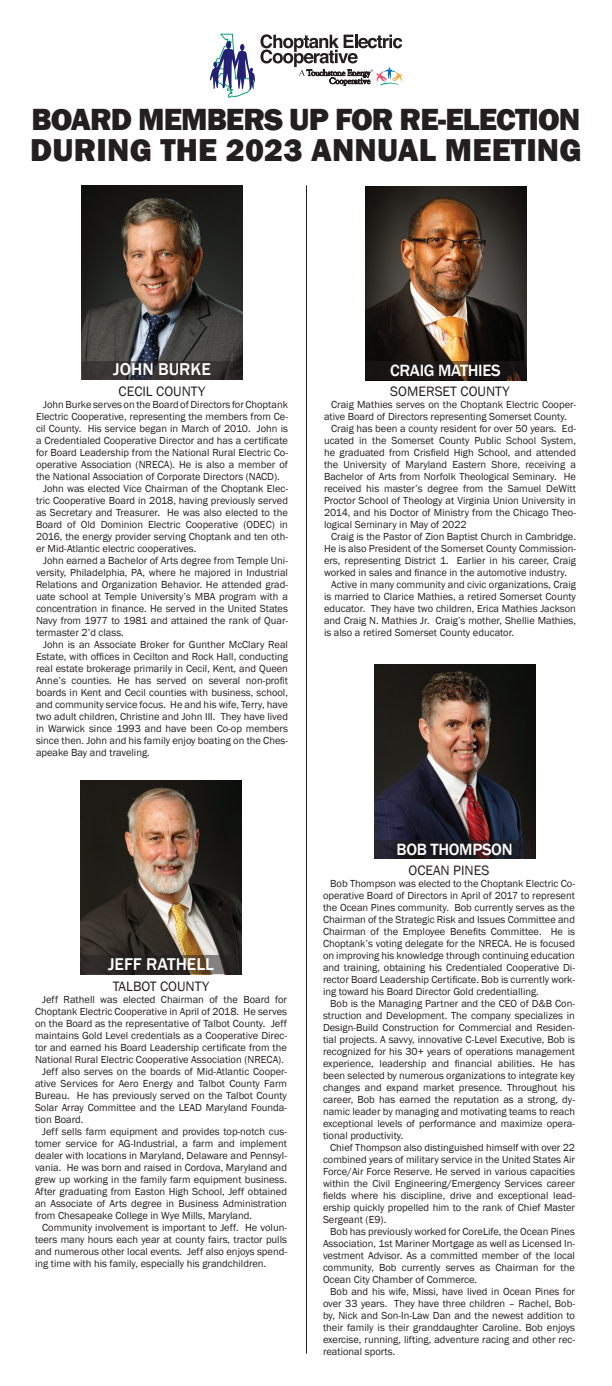
<style>
.page{position:relative;width:612px;height:1386px;background:#fff}
.page>*{position:absolute;margin:0;border:0;box-sizing:border-box;transform-origin:0 0}
.t1{font:800 32.5px "Franklin Gothic";letter-spacing:.005em;color:#231f20}
.t2{font:800 31.5px "Franklin Gothic";letter-spacing:-.03em;color:#231f20}
.t3{font:500 17.6px "Franklin Gothic";color:#fff}
.t4{font:500 16.8px "Franklin Gothic";letter-spacing:-.02em;color:#fff}
.t5{font:14px "Franklin Gothic";color:#231f20}
.t6{font:10.5px/12px "Franklin Gothic";color:#231f20;text-align:justify}
</style>
<div class="page">
<img style="left:365px;top:186px;width:161px;height:175px">
<svg style="left:365px;top:361px;width:161px;height:19px;fill:#181514"></svg>
<img style="left:82px;top:185px;width:160px;height:176px">
<svg style="left:82px;top:361px;width:160px;height:18px;fill:#373434"></svg>
<hr style="left:306px;top:185px;width:1px;height:1169px;background:#231f20">
<svg style="left:210px;top:34px;width:45px;height:64px"></svg>
<svg style="left:261px;top:34px;width:141px;height:51px"></svg>
<img style="left:374px;top:665px;width:161px;height:175px">
<svg style="left:374px;top:840px;width:161px;height:19px;fill:#1c1b22"></svg>
<img style="left:81px;top:780px;width:160px;height:176px">
<svg style="left:81px;top:956px;width:160px;height:18px;fill:#2a2623"></svg>
<p class="t2" style="left:31px;top:99px;width:551px">BOARD MEMBERS UP FOR RE-ELECTION</p>
<p class="t1" style="left:30px;top:129px;width:553px">DURING THE 2023 ANNUAL MEETING</p>
<p class="t3" style="left:113px;top:359px;width:99px">JOHN BURKE</p>
<p class="t4" style="left:390px;top:360px;width:112px">CRAIG MATHIES</p>
<p class="t5" style="left:119px;top:383px;width:88px">CECIL COUNTY</p>
<p class="t6" style="left:36px;top:399px;width:254px;text-indent:7px">John Burke serves on the Board of Directors for Choptank Electric Cooperative, representing the members from Ce&shy;cil County. His service began in March of 2010. John is a Credentialed Cooperative Director and has a certificate for Board Leadership from the National Rural Electric Co&shy;operative Association (NRECA). He is also a member of the National Association of Corporate Directors (NACD).</p>
<p class="t6" style="left:36px;top:483px;width:254px;text-indent:7px">John was elected Vice Chairman of the Choptank Elec&shy;tric Cooperative Board in 2018, having previously served as Secretary and Treasurer. He was also elected to the Board of Old Dominion Electric Cooperative (ODEC) in 2016, the energy provider serving Choptank and ten oth&shy;er Mid-Atlantic electric cooperatives.</p>
<p class="t6" style="left:36px;top:555px;width:254px;text-indent:7px">John earned a Bachelor of Arts degree from Temple Uni&shy;versity, Philadelphia, PA, where he majored in Industrial Relations and Organization Behavior. He attended grad&shy;uate school at Temple University’s MBA program with a concentration in finance. He served in the United States Navy from 1977 to 1981 and attained the rank of Quar&shy;termaster 2’d class.</p>
<p class="t6" style="left:36px;top:639px;width:254px;text-indent:7px">John is an Associate Broker for Gunther McClary Real Estate, with offices in Cecilton and Rock Hall, conducting real estate brokerage primarily in Cecil, Kent, and Queen Anne’s counties. He has served on several non-profit boards in Kent and Cecil counties with business, school, and community service focus. He and his wife, Terry, have two adult children, Christine and John III. They have lived in Warwick since 1993 and have been Co-op members since then. John and his family enjoy boating on the Ches&shy;apeake Bay and traveling.</p>
<p class="t3" style="left:108px;top:953px;width:107px">JEFF RATHELL</p>
<p class="t5" style="left:113px;top:978px;width:98px">TALBOT COUNTY</p>
<p class="t6" style="left:35px;top:994px;width:254px;text-indent:7px">Jeff Rathell was elected Chairman of the Board for Choptank Electric Cooperative in April of 2018. He serves on the Board as the representative of Talbot County. Jeff maintains Gold Level credentials as a Cooperative Direc&shy;tor and earned his Board Leadership certificate from the National Rural Electric Cooperative Association (NRECA).</p>
<p class="t6" style="left:35px;top:1066px;width:254px;text-indent:7px">Jeff also serves on the boards of Mid-Atlantic Cooper&shy;ative Services for Aero Energy and Talbot County Farm Bureau. He has previously served on the Talbot County Solar Array Committee and the LEAD Maryland Founda&shy;tion Board.</p>
<p class="t6" style="left:35px;top:1126px;width:254px;text-indent:7px">Jeff sells farm equipment and provides top-notch cus&shy;tomer service for AG-Industrial, a farm and implement dealer with locations in Maryland, Delaware and Pennsyl&shy;vania. He was born and raised in Cordova, Maryland and grew up working in the family farm equipment business.<br>After graduating from Easton High School, Jeff obtained an Associate of Arts degree in Business Administration from Chesapeake College in Wye Mills, Maryland.</p>
<p class="t6" style="left:35px;top:1222px;width:254px;text-indent:7px">Community involvement is important to Jeff. He volun&shy;teers many hours each year at county fairs, tractor pulls and numerous other local events. Jeff also enjoys spend&shy;ing time with his family, especially his grandchildren.</p>
<p class="t5" style="left:390px;top:383px;width:121px">SOMERSET COUNTY</p>
<p class="t6" style="left:324px;top:399px;width:253px;text-indent:7px">Craig Mathies serves on the Choptank Electric Cooper&shy;ative Board of Directors representing Somerset County.</p>
<p class="t6" style="left:324px;top:423px;width:254px;text-indent:7px">Craig has been a county resident for over 50 years. Ed&shy;ucated in the Somerset County Public School System, he graduated from Crisfield High School, and attended the University of Maryland Eastern Shore, receiving a Bachelor of Arts from Norfolk Theological Seminary. He received his master’s degree from the Samuel DeWitt Proctor School of Theology at Virginia Union University in 2014, and his Doctor of Ministry from the Chicago Theo&shy;logical Seminary in May of 2022</p>
<p class="t6" style="left:324px;top:531px;width:254px;text-indent:7px">Craig is the Pastor of Zion Baptist Church in Cambridge.<br>He is also President of the Somerset County Commission&shy;ers, representing District 1. Earlier in his career, Craig worked in sales and finance in the automotive industry.</p>
<p class="t6" style="left:324px;top:579px;width:254px;text-indent:7px">Active in many community and civic organizations, Craig is married to Clarice Mathies, a retired Somerset County educator. They have two children, Erica Mathies Jackson and Craig N. Mathies Jr. Craig’s mother, Shellie Mathies, is also a retired Somerset County educator.</p>
<p class="t4" style="left:397px;top:839px;width:118px">BOB THOMPSON</p>
<p class="t5" style="left:409px;top:861px;width:82px">OCEAN PINES</p>
<p class="t6" style="left:323px;top:878px;width:254px;text-indent:7px">Bob Thompson was elected to the Choptank Electric Co&shy;operative Board of Directors in April of 2017 to represent the Ocean Pines community. Bob currently serves as the Chairman of the Strategic Risk and Issues Committee and Chairman of the Employee Benefits Committee. He is Choptank’s voting delegate for the NRECA. He is focused on improving his knowledge through continuing education and training, obtaining his Credentialed Cooperative Di&shy;rector Board Leadership Certificate. Bob is currently work&shy;ing toward his Board Director Gold credentialling.</p>
<p class="t6" style="left:323px;top:998px;width:254px;text-indent:7px">Bob is the Managing Partner and the CEO of D&amp;B Con&shy;struction and Development. The company specializes in Design-Build Construction for Commercial and Residen&shy;tial projects. A savvy, innovative C-Level Executive, Bob is recognized for his 30+ years of operations management experience, leadership and financial abilities. He has been selected by numerous organizations to integrate key changes and expand market presence. Throughout his career, Bob has earned the reputation as a strong, dy&shy;namic leader by managing and motivating teams to reach exceptional levels of performance and maximize opera&shy;tional productivity.</p>
<p class="t6" style="left:323px;top:1142px;width:254px;text-indent:7px">Chief Thompson also distinguished himself with over 22 combined years of military service in the United States Air Force/Air Force Reserve. He served in various capacities within the Civil Engineering/Emergency Services career fields where his discipline, drive and exceptional lead&shy;ership quickly propelled him to the rank of Chief Master Sergeant (E9).</p>
<p class="t6" style="left:323px;top:1226px;width:254px;text-indent:7px">Bob has previously worked for CoreLife, the Ocean Pines Association, 1st Mariner Mortgage as well as Licensed In&shy;vestment Advisor. As a committed member of the local community, Bob currently serves as Chairman for the Ocean City Chamber of Commerce.</p>
<p class="t6" style="left:323px;top:1286px;width:254px;text-indent:7px">Bob and his wife, Missi, have lived in Ocean Pines for over 33 years. They have three children – Rachel, Bob&shy;by, Nick and Son-In-Law Dan and the newest addition to their family is their granddaughter Caroline. Bob enjoys exercise, running, lifting, adventure racing and other rec&shy;reational sports.</p>
</div>
